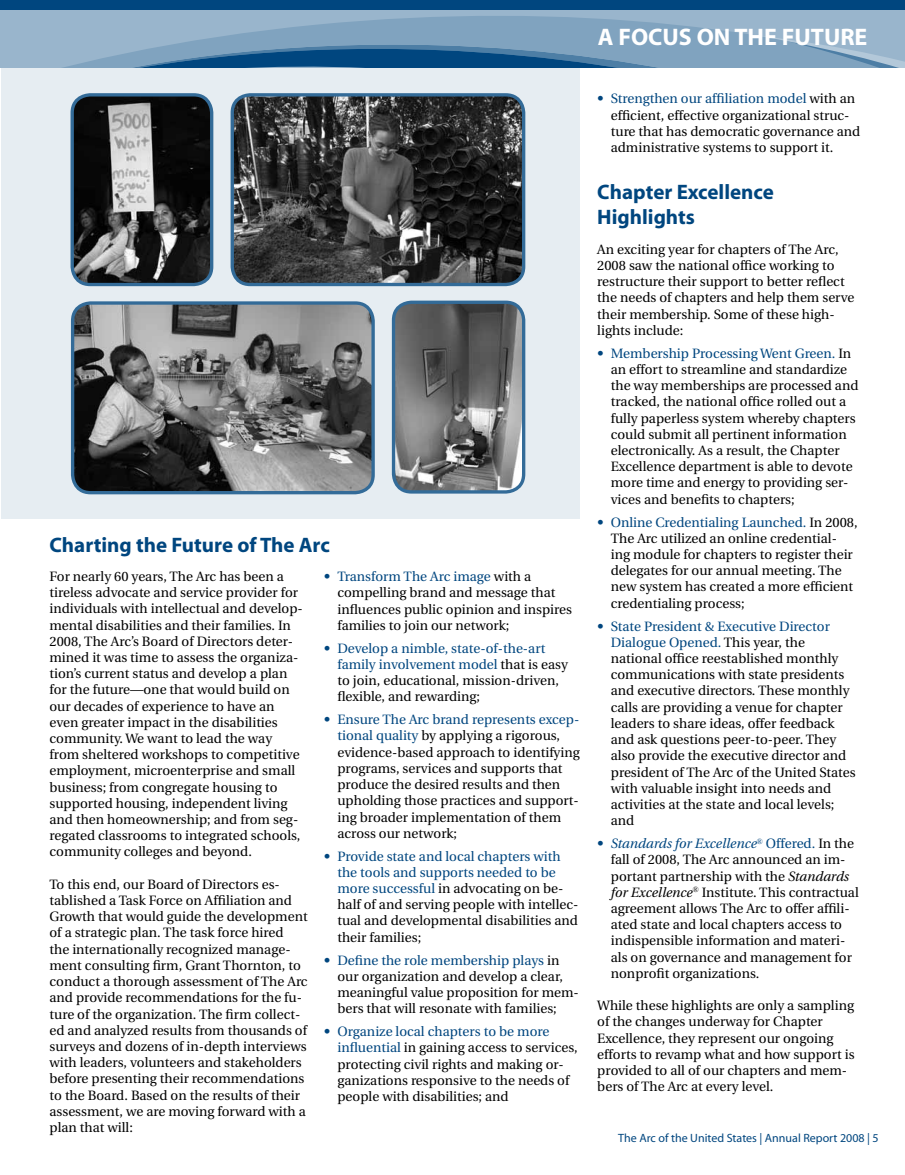
<style>
.page{position:relative;width:905px;height:1175px;background:#fff}
.page>*{position:absolute;margin:0;border:0;box-sizing:border-box;transform-origin:0 0}
.t1{font:700 24px "Myriad";color:#fff}
.t2{font:700 21px/25.2px "Myriad";color:#00467f}
.t3{font:13.5px/16.2px "Utopia";color:#000}
.t4{font:12px "Myriad";color:#00467f}
.s1{font-family:"VAG Rounded";font-weight:100;color:#00467f}
.s2{color:#00467f}
.s3{font-style:italic;color:#00467f}
.s4{font-style:italic}
</style>
<div class="page">
<div style="left:1px;top:68px;width:578px;height:451px;background:#e6edf2"></div>
<div style="left:2px;top:0;width:902px;height:68px;background:#00467f"></div>
<hr style="left:0;top:0;width:2px;height:68px;background:#00467f">
<svg style="left:0;top:10px;width:904px;height:58px"></svg>
<img style="left:72px;top:95px;width:140px;height:189px">
<div style="left:71px;top:93px;width:142px;height:193px;border:3px solid #336b98;border-radius:18px"></div>
<img style="left:73px;top:305px;width:300px;height:187px">
<div style="left:71px;top:301px;width:304px;height:193px;border:3px solid #336b98;border-radius:18px"></div>
<img style="left:234px;top:95px;width:289px;height:189px">
<div style="left:230px;top:93px;width:295px;height:193px;border:3px solid #336b98;border-radius:18px"></div>
<img style="left:393px;top:304px;width:130px;height:188px">
<div style="left:392px;top:300px;width:133px;height:193px;border:3px solid #336b98;border-radius:18px"></div>
<h1 class="t1" style="left:597px;top:25px;width:271px">A FOCUS ON THE FUTURE</h1>
<h2 class="t2" style="left:50px;top:533px;width:282px">Charting the Future of The Arc</h2>
<p class="t3" style="left:50px;top:568px;width:255px">For nearly 60 years, The Arc has been a tireless advocate and service provider for individuals with intellectual and develop&shy;mental disabilities and their families. In 2008, The Arc’s Board of Directors deter&shy;mined it was time to assess the organiza&shy;tion’s current status and develop a plan for the future—one that would build on our decades of experience to have an even greater impact in the disabilities community. We want to lead the way from sheltered workshops to competitive employment, microenterprise and small business; from congregate housing to supported housing, independent living and then homeownership; and from seg&shy;regated classrooms to integrated schools, community colleges and beyond.</p>
<p class="t3" style="left:50px;top:876px;width:260px">To this end, our Board of Directors es&shy;tablished a Task Force on Affiliation and Growth that would guide the development of a strategic plan. The task force hired<br>the internationally recognized manage&shy;ment consulting firm, Grant Thornton, to conduct a thorough assessment of The Arc and provide recommendations for the fu&shy;ture of the organization. The firm collect&shy;ed and analyzed results from thousands of surveys and dozens of in-depth interviews with leaders, volunteers and stakeholders before presenting their recommendations to the Board. Based on the results of their assessment, we are moving forward with a plan that will:</p>
<p class="t3" style="left:337px;top:568px;width:236px;text-indent:-14px"><span class="s1">•</span> <span class="s2">Transform The Arc image</span> with a compelling brand and message that influences public opinion and inspires families to join our network;</p>
<p class="t3" style="left:337px;top:640px;width:232px;text-indent:-14px"><span class="s1">•</span> <span class="s2">Develop a nimble, state-of-the-art family involvement model</span> that is easy to join, educational, mission-driven, flexible, and rewarding;</p>
<p class="t3" style="left:337px;top:712px;width:244px;text-indent:-14px"><span class="s1">•</span> <span class="s2">Ensure The Arc brand represents excep&shy;tional quality</span> by applying a rigorous, evidence-based approach to identifying programs, services and supports that produce the desired results and then upholding those practices and support&shy;ing broader implementation of them across our network;</p>
<p class="t3" style="left:337px;top:848px;width:242px;text-indent:-14px"><span class="s1">•</span> <span class="s2">Provide state and local chapters with the tools and supports needed to be more successful</span> in advocating on be&shy;half of and serving people with intellec&shy;tual and developmental disabilities and their families;</p>
<p class="t3" style="left:337px;top:952px;width:243px;text-indent:-14px"><span class="s1">•</span> <span class="s2">Define the role membership plays</span> in our organization and develop a clear, meaningful value proposition for mem&shy;bers that will resonate with families;</p>
<p class="t3" style="left:337px;top:1023px;width:242px;text-indent:-14px"><span class="s1">•</span> <span class="s2">Organize local chapters to be more influential</span> in gaining access to services, protecting civil rights and making or&shy;ganizations responsive to the needs of people with disabilities; and</p>
<p class="t3" style="left:610px;top:91px;width:251px;text-indent:-14px"><span class="s1">•</span> <span class="s2">Strengthen our affiliation model</span> with an efficient, effective organizational struc&shy;ture that has democratic governance and administrative systems to support it.</p>
<h2 class="t2" style="left:597px;top:180px;width:178px">Chapter Excellence<br>Highlights</h2>
<p class="t3" style="left:597px;top:241px;width:259px">An exciting year for chapters of The Arc, 2008 saw the national office working to restructure their support to better reflect the needs of chapters and help them serve their membership. Some of these high&shy;lights include:</p>
<p class="t3" style="left:610px;top:345px;width:249px;text-indent:-14px"><span class="s1">•</span> <span class="s2">Membership Processing Went Green.</span> In an effort to streamline and standardize the way memberships are processed and tracked, the national office rolled out a fully paperless system whereby chapters could submit all pertinent information electronically. As a result, the Chapter Excellence department is able to devote more time and energy to providing ser&shy;vices and benefits to chapters;</p>
<p class="t3" style="left:610px;top:514px;width:248px;text-indent:-14px"><span class="s1">•</span> <span class="s2">Online Credentialing Launched.</span> In 2008, The Arc utilized an online credential&shy;ing module for chapters to register their delegates for our annual meeting. The new system has created a more efficient credentialing process;</p>
<p class="t3" style="left:610px;top:618px;width:246px;text-indent:-14px"><span class="s1">•</span> <span class="s2">State President &amp; Executive Director Dialogue Opened.</span> This year, the national office reestablished monthly communications with state presidents and executive directors. These monthly calls are providing a venue for chapter leaders to share ideas, offer feedback and ask questions peer-to-peer. They also provide the executive director and president of The Arc of the United States with valuable insight into needs and activities at the state and local levels; and</p>
<p class="t3" style="left:610px;top:835px;width:249px;text-indent:-13px"><span class="s1">•</span> <span class="s3">Standards for Excellence</span><sup>®</sup> <span class="s2">Offered.</span> In the fall of 2008, The Arc announced an im&shy;portant partnership with the <span class="s4">Standards for Excellence</span><sup>®</sup> Institute. This contractual agreement allows The Arc to offer affili&shy;ated state and local chapters access to indispensible information and materi&shy;als on governance and management for nonprofit organizations.</p>
<p class="t3" style="left:597px;top:997px;width:259px">While these highlights are only a sampling of the changes underway for Chapter Excellence, they represent our ongoing efforts to revamp what and how support is provided to all of our chapters and mem&shy;bers of The Arc at every level.</p>
<p class="t4" style="left:618px;top:1132px;width:262px">The Arc of the United States | Annual Report 2008 | 5</p>
</div>
